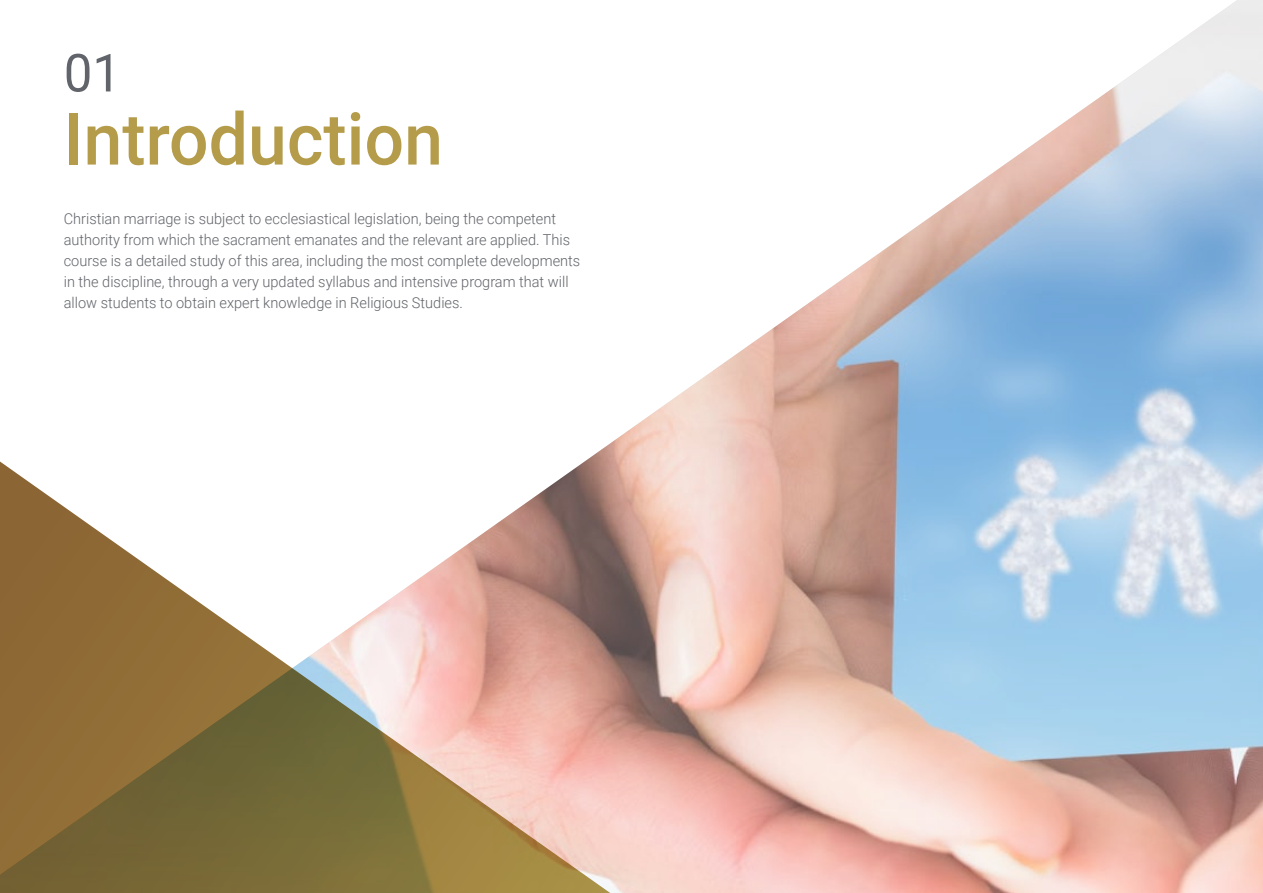
<style>
.page{position:relative;width:1263px;height:893px;background:#fff}
.page>*{position:absolute;margin:0;border:0;box-sizing:border-box;transform-origin:0 0}
.t1{font:500 72px "Roboto";color:#b49c4b}
.t2{font:52.5px "Roboto";color:#61646a}
.t3{font:300 15px/21px "Roboto";color:#61646a}
</style>
<div class="page">
<img style="left:607px;top:0;width:656px;height:893px">
<svg style="left:0;top:446px;width:640px;height:447px"></svg>
<h2 class="t2" style="left:64px;top:36px;width:59px">01</h2>
<h1 class="t1" style="left:64px;top:89px;width:381px">Introduction</h1>
<p class="t3" style="left:64px;top:207px;width:518px">Christian marriage is subject to ecclesiastical legislation, being the competent authority from which the sacrament emanates and the relevant are applied. This course is a detailed study of this area, including the most complete developments in the discipline, through a very updated syllabus and intensive program that will allow students to obtain expert knowledge in Religious Studies.</p>
</div>
